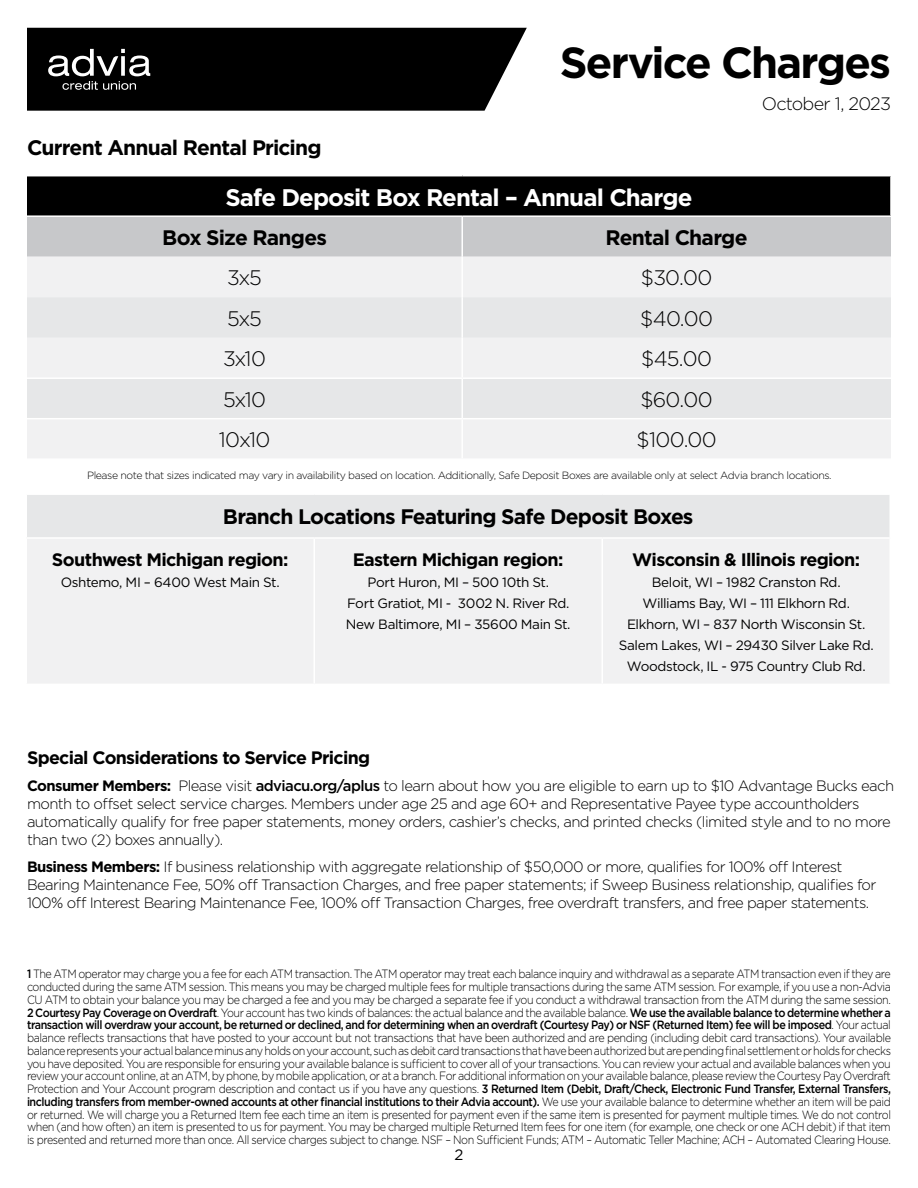
<style>
.page{position:relative;width:918px;height:1188px;background:#fff}
.page>*{position:absolute;margin:0;border:0;box-sizing:border-box;transform-origin:0 0}
.t1{font:700 43.5px "Gotham";letter-spacing:-.045em;color:#000}
.t2{font:700 24px "Gotham";letter-spacing:-.04em;color:#fff}
.t3{font:700 21px "Gotham";letter-spacing:-.04em;color:#000}
.t4{font:300 21px "Gotham";letter-spacing:-.04em;color:#000}
.t5{font:700 18px "Gotham";letter-spacing:-.04em;color:#000}
.t6{font:300 18px "Gotham";letter-spacing:-.04em;color:#000}
.t7{font:300 15px/18px "Gotham";letter-spacing:-.04em;color:#000}
.t8{font:15px "Gotham";color:#000}
.t9{font:13.5px/21px "Gotham";letter-spacing:-.03em;color:#000;text-align:center}
.t10{font:300 12px/12.8px "Gotham";letter-spacing:-.04em;color:#000;text-align:justify;scale:.9 1}
.t11{font:300 10.5px "Gotham";letter-spacing:-.04em;color:#000}
.s1{font-weight:700}
.s2{font-weight:500}
</style>
<div class="page">
<div style="left:27px;top:176px;width:864px;height:40px;background:#000"></div>
<div style="left:27px;top:217px;width:864px;height:40px;background:#c7c8ca"></div>
<div style="left:27px;top:257px;width:864px;height:201px;background:#f1f1f2"></div>
<svg style="left:27px;top:297px;width:864px;height:121px;fill:#e6e7e8"></svg>
<hr style="left:27px;top:377px;width:435px;height:2px;background:#fff">
<hr style="left:462px;top:377px;width:429px;height:2px;background:#fff">
<hr style="left:461px;top:379px;width:2px;height:39px;background:#fff">
<hr style="left:27px;top:418px;width:435px;height:1px;background:#fff">
<hr style="left:462px;top:418px;width:429px;height:1px;background:#fff">
<hr style="left:461px;top:419px;width:2px;height:39px;background:#fff">
<hr style="left:461px;top:257px;width:2px;height:40px;background:#fff">
<hr style="left:461px;top:297px;width:2px;height:41px;background:#fff">
<hr style="left:461px;top:338px;width:2px;height:39px;background:#fff">
<hr style="left:461px;top:217px;width:2px;height:40px;background:#fff">
<hr style="left:890px;top:176px;width:2px;height:39px;background:#fff">
<hr style="left:27px;top:215px;width:435px;height:2px;background:#fff">
<hr style="left:462px;top:215px;width:430px;height:2px;background:#fff">
<svg style="left:27px;top:28px;width:500px;height:83px;background:#0f0f0f"></svg>
<div style="left:26px;top:494px;width:864px;height:44px;background:#e6e7e8"></div>
<div style="left:27px;top:539px;width:862px;height:144px;background:#f1f1f2"></div>
<hr style="left:26px;top:493px;width:288px;height:2px;background:#fff">
<hr style="left:26px;top:495px;width:1px;height:42px;background:#fff">
<hr style="left:314px;top:493px;width:288px;height:2px;background:#fff">
<hr style="left:602px;top:493px;width:289px;height:2px;background:#fff">
<hr style="left:26px;top:537px;width:288px;height:2px;background:#fff">
<hr style="left:314px;top:537px;width:288px;height:2px;background:#fff">
<hr style="left:314px;top:539px;width:1px;height:145px;background:#fff">
<hr style="left:602px;top:537px;width:289px;height:2px;background:#fff">
<hr style="left:602px;top:539px;width:1px;height:145px;background:#fff">
<h3 class="t3" style="left:27px;top:134px;width:296px">Current Annual Rental Pricing</h3>
<h1 class="t1" style="left:560px;top:34px;width:333px">Service Charges</h1>
<h3 class="t6" style="left:762px;top:93px;width:131px">October 1, 2023</h3>
<h2 class="t2" style="left:225px;top:181px;width:469px">Safe Deposit Box Rental – Annual Charge</h2>
<h3 class="t3" style="left:162px;top:224px;width:166px">Box Size Ranges</h3>
<h3 class="t3" style="left:606px;top:224px;width:144px">Rental Charge</h3>
<h3 class="t4" style="left:227px;top:265px;width:36px">3x5</h3>
<h3 class="t4" style="left:641px;top:265px;width:73px">$30.00</h3>
<h3 class="t4" style="left:227px;top:305px;width:36px">5x5</h3>
<h3 class="t4" style="left:640px;top:305px;width:74px">$40.00</h3>
<h3 class="t4" style="left:223px;top:346px;width:44px">3x10</h3>
<h3 class="t4" style="left:641px;top:346px;width:72px">$45.00</h3>
<h3 class="t4" style="left:223px;top:386px;width:44px">5x10</h3>
<h3 class="t4" style="left:641px;top:386px;width:74px">$60.00</h3>
<h3 class="t4" style="left:219px;top:427px;width:53px">10x10</h3>
<h3 class="t4" style="left:636px;top:427px;width:82px">$100.00</h3>
<p class="t11" style="left:87px;top:468px;width:746px">Please note that sizes indicated may vary in availability based on location. Additionally, Safe Deposit Boxes are available only at select Advia branch locations.</p>
<h3 class="t3" style="left:223px;top:503px;width:472px">Branch Locations Featuring Safe Deposit Boxes</h3>
<h3 class="t5" style="left:52px;top:548px;width:238px">Southwest Michigan region:</h3>
<p class="t9" style="left:61px;top:571px;width:220px">Oshtemo, MI – 6400 West Main St.</p>
<h3 class="t5" style="left:353px;top:548px;width:212px">Eastern Michigan region:</h3>
<p class="t9" style="left:346px;top:571px;width:226px">Port Huron, MI – 500 10th St.<br>Fort Gratiot, MI - 3002 N. River Rd.<br>New Baltimore, MI – 35600 Main St.</p>
<h3 class="t5" style="left:632px;top:548px;width:230px">Wisconsin &amp; Illinois region:</h3>
<p class="t9" style="left:619px;top:571px;width:256px">Beloit, WI – 1982 Cranston Rd.<br>Williams Bay, WI – 111 Elkhorn Rd.<br>Elkhorn, WI – 837 North Wisconsin St.<br>Salem Lakes, WI – 29430 Silver Lake Rd.<br>Woodstock, IL - 975 Country Club Rd.</p>
<h3 class="t5" style="left:27px;top:746px;width:345px">Special Considerations to Service Pricing</h3>
<p class="t7" style="left:27px;top:777px;width:869px"><span class="s1">Consumer Members:</span> Please visit <span class="s2">adviacu.org/aplus</span> to learn about how you are eligible to earn up to $10 Advantage Bucks each month to offset select service charges. Members under age 25 and age 60+ and Representative Payee type accountholders automatically qualify for free paper statements, money orders, cashier’s checks, and printed checks (limited style and to no more than two (2) boxes annually).</p>
<p class="t7" style="left:27px;top:858px;width:851px"><span class="s1">Business Members:</span> If business relationship with aggregate relationship of $50,000 or more, qualifies for 100% off Interest<br>Bearing Maintenance Fee, 50% off Transaction Charges, and free paper statements; if Sweep Business relationship, qualifies for<br>100% off Interest Bearing Maintenance Fee, 100% off Transaction Charges, free overdraft transfers, and free paper statements.</p>
<p class="t10" style="left:27px;top:967px;width:962px"><span class="s2">1</span> The ATM operator may charge you a fee for each ATM transaction. The ATM operator may treat each balance inquiry and withdrawal as a separate ATM transaction even if they are conducted during the same ATM session. This means you may be charged multiple fees for multiple transactions during the same ATM session. For example, if you use a non-Advia CU ATM to obtain your balance you may be charged a fee and you may be charged a separate fee if you conduct a withdrawal transaction from the ATM during the same session.<br><span class="s2">2 Courtesy Pay Coverage on Overdraft</span>. Your account has two kinds of balances: the actual balance and the available balance. <span class="s2">We use the available balance to determine whether a transaction will overdraw your account, be returned or declined, and for determining when an overdraft (Courtesy Pay) or NSF (Returned Item) fee will be imposed</span>. Your actual balance reflects transactions that have posted to your account but not transactions that have been authorized and are pending (including debit card transactions). Your available balance represents your actual balance minus any holds on your account, such as debit card transactions that have been authorized but are pending final settlement or holds for checks you have deposited. You are responsible for ensuring your available balance is sufficient to cover all of your transactions. You can review your actual and available balances when you review your account online, at an ATM, by phone, by mobile application, or at a branch. For additional information on your available balance, please review the Courtesy Pay Overdraft Protection and Your Account program description and contact us if you have any questions. <span class="s2">3 Returned Item (Debit, Draft/Check, Electronic Fund Transfer, External Transfers, including transfers from member-owned accounts at other financial institutions to their Advia account).</span> We use your available balance to determine whether an item will be paid or returned. We will charge you a Returned Item fee each time an item is presented for payment even if the same item is presented for payment multiple times. We do not control when (and how often) an item is presented to us for payment. You may be charged multiple Returned Item fees for one item (for example, one check or one ACH debit) if that item is presented and returned more than once. All service charges subject to change. NSF – Non Sufficient Funds; ATM – Automatic Teller Machine; ACH – Automated Clearing House.</p>
<p class="t8" style="left:455px;top:1146px;width:10px">2</p>
</div>
